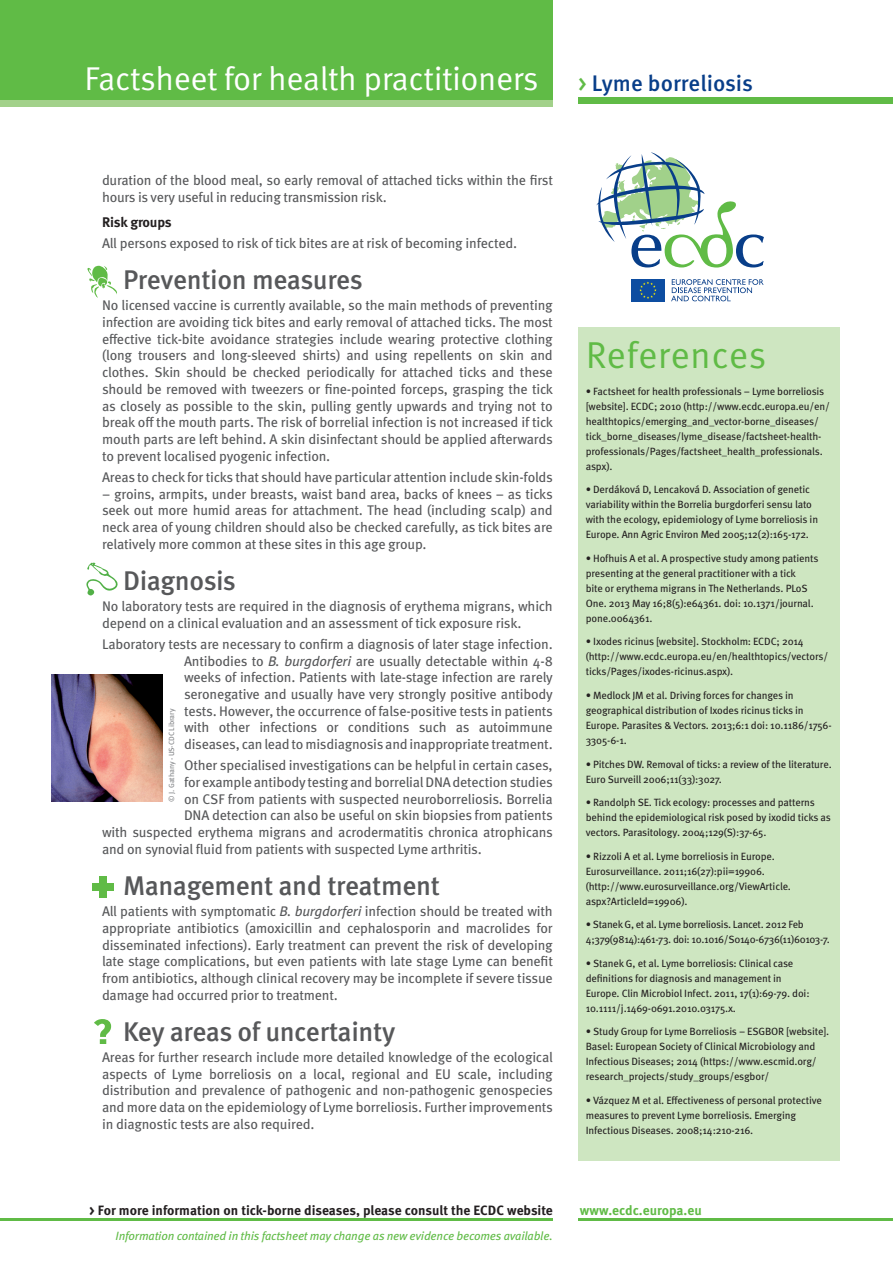
<style>
.page{position:relative;width:893px;height:1263px;background:#fff}
.page>*{position:absolute;margin:0;border:0;box-sizing:border-box;transform-origin:0 0}
.t1{font:37.5px "Meta Pro";letter-spacing:.005em;color:#60bb46}
.t2{font:33px "Meta Pro";letter-spacing:-.015em;color:#fff}
.t3{font:500 27px "Meta Pro";letter-spacing:-.015em;color:#57585a}
.t4{font:13.95px/16.8px "Meta Pro";letter-spacing:-.015em;color:#57585a;text-align:justify}
.t5{font:700 13.95px "Meta Pro";letter-spacing:-.015em;color:#231f20}
.t6{font:700 13.5px "Meta Pro";color:#231f20}
.t7{font:700 13.5px "Meta Pro";color:#60bb46}
.t8{font:italic 12px "Meta Pro";letter-spacing:-.015em;color:#60bb46}
.t9{font:10.5px/15px "Meta Pro";letter-spacing:-.015em;color:#231f20}
.t10{font:7.5px "Meta Pro";letter-spacing:-.015em;color:#808285}
.s1{font-weight:500;font-size:22.5px;color:#60bb46}
.s2{font-weight:500;font-size:22.5px;color:#083e89}
.s3{font-style:italic}
</style>
<div class="page">
<div style="left:578px;top:327px;width:262px;height:834px;background:#cee6c1"></div>
<div style="left:0;top:0;width:553px;height:106px;background:#60bb46"></div>
<div style="left:0;top:100px;width:553px;height:6px;background:#a2d18a"></div>
<div style="left:578px;top:98px;width:315px;height:6px;background:#60bb46"></div>
<svg style="left:86px;top:562px;width:32px;height:34px"></svg>
<svg style="left:87px;top:266px;width:30px;height:32px"></svg>
<div style="left:92px;top:883px;width:21px;height:7px;background:#60bb46"></div>
<div style="left:99px;top:876px;width:7px;height:21px;background:#60bb46"></div>
<svg style="left:94px;top:1019px;width:17px;height:25px"></svg>
<div style="left:631px;top:279px;width:34px;height:23px;background:#0d4da1"></div>
<svg style="left:639px;top:282px;width:18px;height:17px"></svg>
<svg style="left:671px;top:279px;width:93px;height:22px"></svg>
<svg style="left:596px;top:152px;width:168px;height:116px"></svg>
<hr style="left:578px;top:1218px;width:315px;height:2px;background:#60bb46">
<hr style="left:0;top:1218px;width:553px;height:2px;background:#60bb46">
<img style="left:51px;top:674px;width:112px;height:127px">
<h2 class="t2" style="left:84px;top:58px;width:670px">Factsheet for health practitioners <span class="s1">&gt;</span> <span class="s2">Lyme borreliosis</span></h2>
<p class="t4" style="left:102px;top:172px;width:452px">duration of the blood meal, so early removal of attached ticks within the first hours is very useful in reducing transmission risk.</p>
<p class="t5" style="left:102px;top:213px;width:71px">Risk groups</p>
<p class="t4" style="left:102px;top:235px;width:417px">All persons exposed to risk of tick bites are at risk of becoming infected.</p>
<h3 class="t3" style="left:123px;top:263px;width:241px">Prevention measures</h3>
<p class="t4" style="left:102px;top:297px;width:453px">No licensed vaccine is currently available, so the main methods of preventing infection are avoiding tick bites and early removal of attached ticks. The most effective tick-bite avoidance strategies include wearing protective clothing (long trousers and long-sleeved shirts) and using repellents on skin and clothes. Skin should be checked periodically for attached ticks and these should be removed with tweezers or fine-pointed forceps, grasping the tick as closely as possible to the skin, pulling gently upwards and trying not to break off the mouth parts. The risk of borrelial infection is not increased if tick mouth parts are left behind. A skin disinfectant should be applied afterwards to prevent localised pyogenic infection.</p>
<p class="t4" style="left:102px;top:469px;width:452px">Areas to check for ticks that should have particular attention include skin-folds</p>
<p class="t4" style="left:102px;top:486px;width:452px">– groins, armpits, under breasts, waist band area, backs of knees – as ticks seek out more humid areas for attachment. The head (including scalp) and neck area of young children should also be checked carefully, as tick bites are relatively more common at these sites in this age group.</p>
<h3 class="t3" style="left:123px;top:563px;width:114px">Diagnosis</h3>
<p class="t4" style="left:102px;top:598px;width:452px">No laboratory tests are required in the diagnosis of erythema migrans, which depend on a clinical evaluation and an assessment of tick exposure risk.</p>
<p class="t4" style="left:184px;top:636px;width:370px;text-indent:-82px">Laboratory tests are necessary to confirm a diagnosis of later stage infection.<br>Antibodies to <span class="s3">B. burgdorferi</span> are usually detectable within 4-8 weeks of infection. Patients with late-stage infection are rarely seronegative and usually have very strongly positive antibody tests. However, the occurrence of false-positive tests in patients with other infections or conditions such as autoimmune diseases, can lead to misdiagnosis and inappropriate treatment.</p>
<p class="t4" style="left:184px;top:757px;width:370px">Other specialised investigations can be helpful in certain cases,</p>
<p class="t4" style="left:184px;top:774px;width:370px">for example antibody testing and borrelial DNA detection studies</p>
<p class="t4" style="left:184px;top:791px;width:370px">on CSF from patients with suspected neuroborreliosis. Borrelia</p>
<p class="t4" style="left:184px;top:808px;width:370px">DNA detection can also be useful on skin biopsies from patients</p>
<p class="t4" style="left:102px;top:824px;width:452px">with suspected erythema migrans and acrodermatitis chronica atrophicans</p>
<p class="t4" style="left:102px;top:841px;width:381px">and on synovial fluid from patients with suspected Lyme arthritis.</p>
<h3 class="t3" style="left:123px;top:869px;width:318px">Management and treatment</h3>
<p class="t4" style="left:102px;top:903px;width:452px">All patients with symptomatic <span class="s3">B. burgdorferi</span> infection should be treated with appropriate antibiotics (amoxicillin and cephalosporin and macrolides for disseminated infections). Early treatment can prevent the risk of developing late stage complications, but even patients with late stage Lyme can benefit from antibiotics, although clinical recovery may be incomplete if severe tissue damage had occurred prior to treatment.</p>
<h3 class="t3" style="left:123px;top:1014px;width:274px">Key areas of uncertainty</h3>
<p class="t4" style="left:102px;top:1049px;width:452px">Areas for further research include more detailed knowledge of the ecological aspects of Lyme borreliosis on a local, regional and EU scale, including distribution and prevalence of pathogenic and non-pathogenic genospecies and more data on the epidemiology of Lyme borreliosis. Further improvements in diagnostic tests are also required.</p>
<p class="t10" style="left:167px;top:801px;width:94px;rotate:-90deg">© J. Gathany - US-CDC Library</p>
<h1 class="t1" style="left:586px;top:332px;width:182px">References</h1>
<p class="t9" style="left:586px;top:384px;width:246px">• Factsheet for health professionals – Lyme borreliosis [website]. ECDC; 2010 (http://www.ecdc.europa.eu/en/ healthtopics/emerging_and_vector-borne_diseases/ tick_borne_diseases/lyme_disease/factsheet-health&shy;professionals/Pages/factsheet_health_professionals. aspx).</p>
<p class="t9" style="left:586px;top:483px;width:234px">• Derdáková D, Lencaková D. Association of genetic variability within the Borrelia burgdorferi sensu lato with the ecology, epidemiology of Lyme borreliosis in Europe. Ann Agric Environ Med 2005;12(2):165-172.</p>
<p class="t9" style="left:586px;top:551px;width:234px">• Hofhuis A et al. A prospective study among patients presenting at the general practitioner with a tick<br>bite or erythema migrans in The Netherlands. PLoS One. 2013 May 16;8(5):e64361. doi: 10.1371/journal. pone.0064361.</p>
<p class="t9" style="left:586px;top:635px;width:244px">• Ixodes ricinus [website]. Stockholm: ECDC; 2014 (http://www.ecdc.europa.eu/en/healthtopics/vectors/ ticks/Pages/ixodes-ricinus.aspx).</p>
<p class="t9" style="left:586px;top:688px;width:247px">• Medlock JM et al. Driving forces for changes in geographical distribution of Ixodes ricinus ticks in Europe. Parasites &amp; Vectors. 2013;6:1 doi: 10.1186/1756- 3305-6-1.</p>
<p class="t9" style="left:586px;top:757px;width:247px">• Pitches DW. Removal of ticks: a review of the literature.<br>Euro Surveill 2006;11(33):3027.</p>
<p class="t9" style="left:586px;top:795px;width:247px">• Randolph SE. Tick ecology: processes and patterns behind the epidemiological risk posed by ixodid ticks as vectors. Parasitology. 2004;129(S):37-65.</p>
<p class="t9" style="left:586px;top:849px;width:207px">• Rizzoli A et al. Lyme borreliosis in Europe.<br>Eurosurveillance. 2011;16(27):pii=19906. (http://www.eurosurveillance.org/ViewArticle. aspx?ArticleId=19906).</p>
<p class="t9" style="left:586px;top:917px;width:246px">• Stanek G, et al. Lyme borreliosis. Lancet. 2012 Feb<br>4;379(9814):461-73. doi: 10.1016/S0140-6736(11)60103-7.</p>
<p class="t9" style="left:586px;top:956px;width:225px">• Stanek G, et al. Lyme borreliosis: Clinical case definitions for diagnosis and management in Europe. Clin Microbiol Infect. 2011, 17(1):69-79. doi:<br>10.1111/j.1469-0691.2010.03175.x.</p>
<p class="t9" style="left:586px;top:1024px;width:245px">• Study Group for Lyme Borreliosis – ESGBOR [website].<br>Basel: European Society of Clinical Microbiology and Infectious Diseases; 2014 (https://www.escmid.org/ research_projects/study_groups/esgbor/</p>
<p class="t9" style="left:586px;top:1093px;width:238px">• Vázquez M et al. Effectiveness of personal protective measures to prevent Lyme borreliosis. Emerging<br>Infectious Diseases. 2008;14:210-216.</p>
<p class="t6" style="left:89px;top:1201px;width:465px">&gt; For more information on tick-borne diseases, please consult the ECDC website</p>
<p class="t7" style="left:580px;top:1201px;width:123px">www.ecdc.europa.eu</p>
<p class="t8" style="left:116px;top:1228px;width:439px">Information contained in this factsheet may change as new evidence becomes available.</p>
</div>
